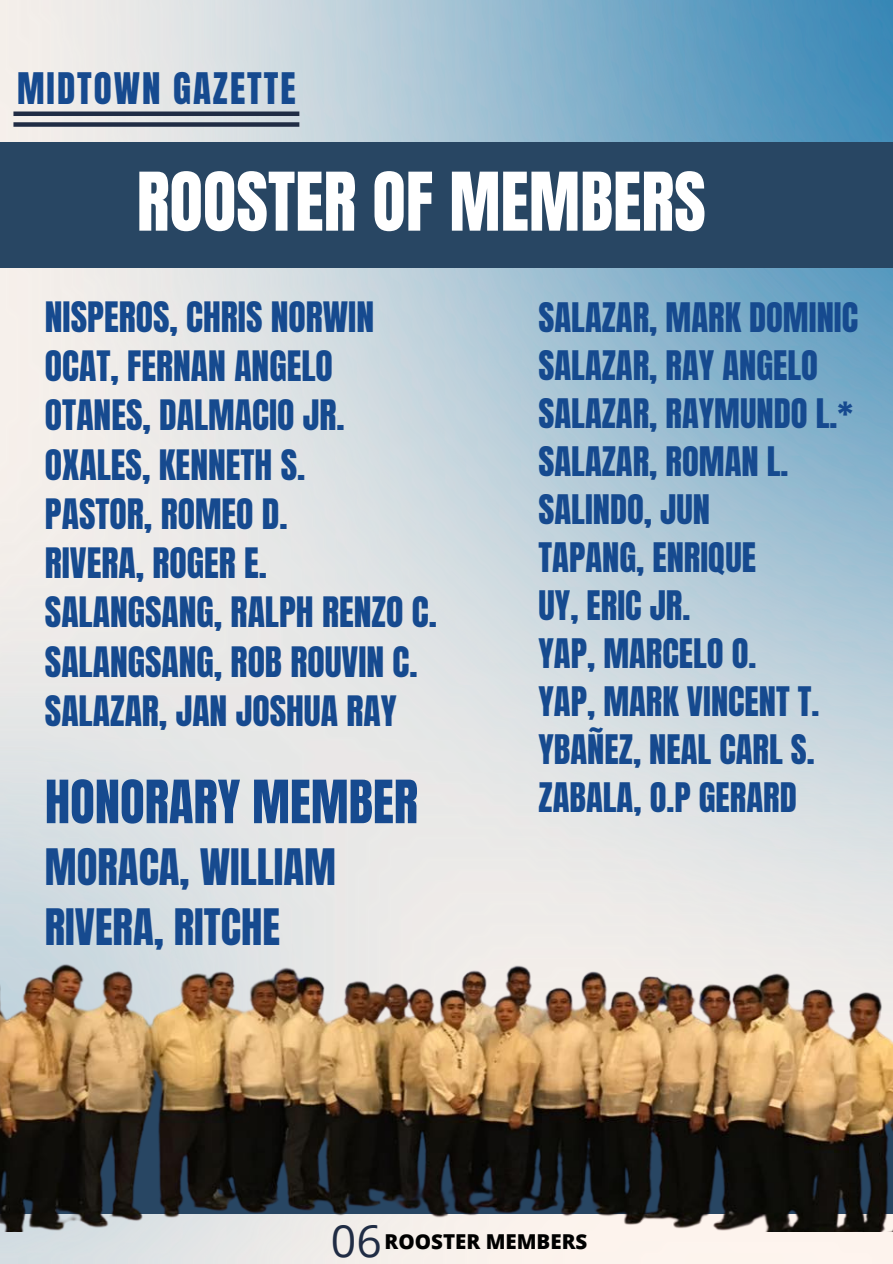
<style>
.page{position:relative;width:893px;height:1264px;background:#fff}
.page>*{position:absolute;margin:0;border:0;box-sizing:border-box;transform-origin:0 0}
.t1{font:68.7px "Anton";color:#fff}
.t2{font:50.7px "Anton";color:#164a8f}
.t3{font:44.55px "Open Sans";color:#202c44}
.t4{font:42.75px/59.7px "Anton";color:#164a8f}
.t5{font:37.05px "Anton";letter-spacing:.055em;color:#164a8f}
.t6{font:35.7px/49.2px "Anton";color:#164a8f}
.t7{font:34.65px/48px "Anton";color:#164a8f}
.t8{font:800 20.55px "Open Sans";color:#000}
</style>
<div class="page">
<img style="left:0;top:0;width:892px;height:1263px">
<div style="left:0;top:142px;width:892px;height:125px;background:#284663"></div>
<div style="left:13px;top:111px;width:286px;height:5px;background:#202c44"></div>
<div style="left:13px;top:122px;width:286px;height:5px;background:#202c44"></div>
<img style="left:0;top:895px;width:892px;height:336px">
<h1 class="t5" style="left:17px;top:62px;width:280px">MIDTOWN GAZETTE</h1>
<h3 class="t1" style="left:137px;top:152px;width:570px">ROOSTER OF MEMBERS</h3>
<h2 class="t6" style="left:45px;top:293px;width:393px">NISPEROS, CHRIS NORWIN<br>OCAT, FERNAN ANGELO<br>OTANES, DALMACIO JR.<br>OXALES, KENNETH S.<br>PASTOR, ROMEO D.<br>RIVERA, ROGER E.<br>SALANGSANG, RALPH RENZO C.<br>SALANGSANG, ROB ROUVIN C.<br>SALAZAR, JAN JOSHUA RAY</h2>
<p class="t7" style="left:538px;top:294px;width:321px">SALAZAR, MARK DOMINIC<br>SALAZAR, RAY ANGELO<br>SALAZAR, RAYMUNDO L.*<br>SALAZAR, ROMAN L.<br>SALINDO, JUN<br>TAPANG, ENRIQUE<br>UY, ERIC JR.<br>YAP, MARCELO O.<br>YAP, MARK VINCENT T.<br>YBAÑEZ, NEAL CARL S.</p>
<p class="t2" style="left:45px;top:765px;width:374px">HONORARY MEMBER</p>
<p class="t7" style="left:538px;top:774px;width:260px">ZABALA, O.P GERARD</p>
<p class="t4" style="left:45px;top:838px;width:293px">MORACA, WILLIAM<br>RIVERA, RITCHE</p>
<h3 class="t3" style="left:331px;top:1209px;width:52px">06</h3>
<h3 class="t8" style="left:384px;top:1227px;width:204px">ROOSTER MEMBERS</h3>
</div>
